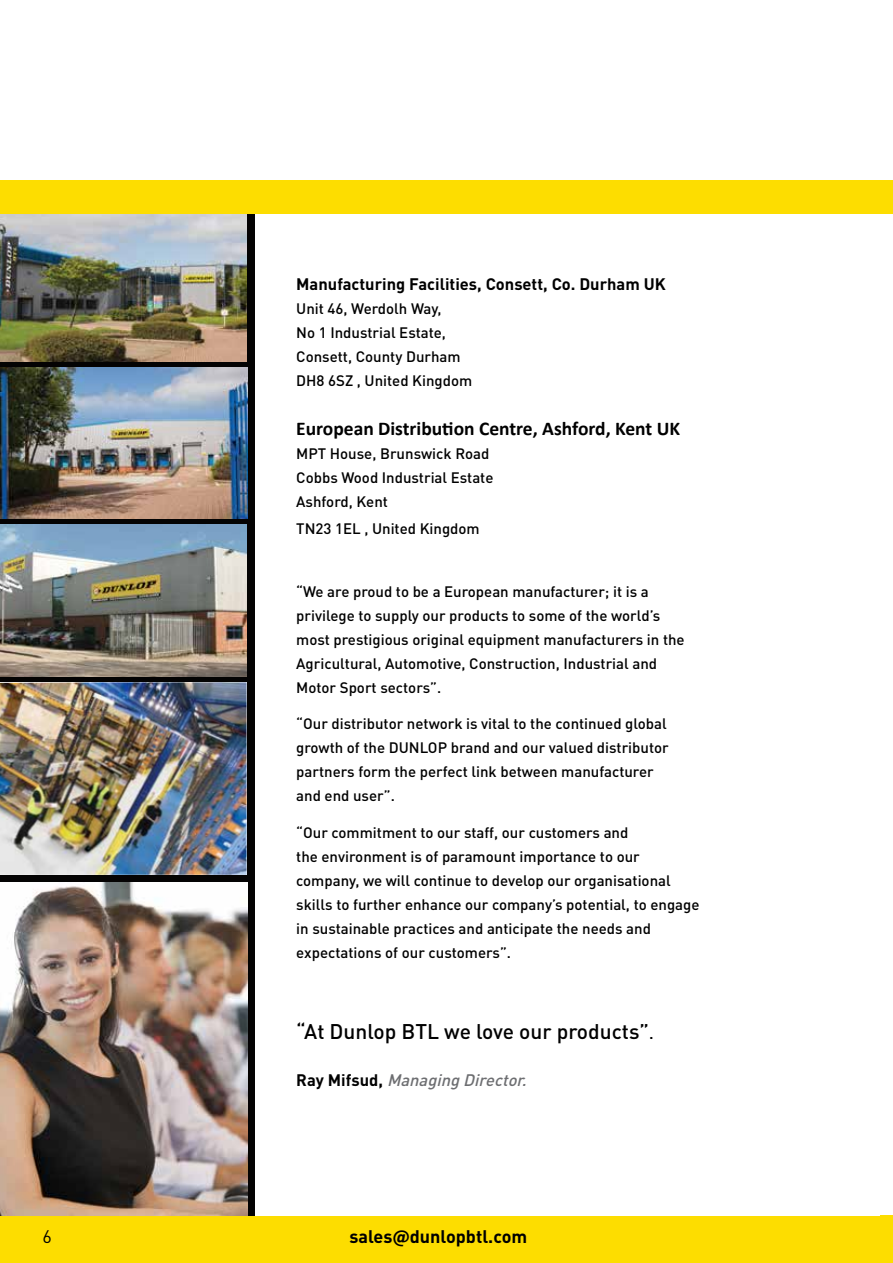
<style>
.page{position:relative;width:893px;height:1263px;background:#fff}
.page>*{position:absolute;margin:0;border:0;box-sizing:border-box;transform-origin:0 0}
.t1{font:500 21px "DINOT";color:#000}
.t2{font:700 19.5px "Calibri";color:#000}
.t3{font:700 18px "DINOT";color:#000}
.t4{font:18px "DINOT";color:#000}
.t5{font:700 16.5px "DINOT";color:#000}
.t6{font:italic 500 16.5px "DINOT";color:#6d6e71}
.t7{font:500 15px/24px "DINOT";color:#000}
.s1{font-size:16.5px}
.s2{font-weight:700;font-style:normal;color:#000}
</style>
<div class="page">
<div style="left:0;top:196px;width:254px;height:1046px;background:#040303"></div>
<img style="left:0;top:882px;width:248px;height:334px">
<div style="left:0;top:1216px;width:893px;height:47px;background:#fddd00"></div>
<img style="left:0;top:214px;width:247px;height:148px">
<img style="left:0;top:368px;width:247px;height:151px">
<img style="left:0;top:525px;width:247px;height:151px">
<div style="left:0;top:180px;width:893px;height:34px;background:#fddd00"></div>
<div style="left:880px;top:1215px;width:13px;height:48px;background:#fddd00"></div>
<img style="left:0;top:682px;width:247px;height:193px">
<p class="t5" style="left:296px;top:273px;width:371px">Manufacturing Facilities, Consett, Co. Durham UK</p>
<p class="t7" style="left:296px;top:296px;width:178px">Unit 46, Werdolh Way,<br>No 1 Industrial Estate,<br>Consett, County Durham<br>DH8 6SZ , United Kingdom</p>
<h2 class="t2" style="left:296px;top:414px;width:385px">European Distribution Centre, Ashford, Kent UK</h2>
<p class="t7" style="left:296px;top:441px;width:199px">MPT House, Brunswick Road<br>Cobbs Wood Industrial Estate<br>Ashford, Kent</p>
<p class="t7" style="left:296px;top:516px;width:185px">TN23 1EL , United Kingdom</p>
<p class="t7" style="left:296px;top:579px;width:390px">“We are proud to be a European manufacturer; it is a privilege to supply our products to some of the world’s most prestigious original equipment manufacturers in the Agricultural, Automotive, Construction, Industrial and Motor Sport sectors”.</p>
<p class="t7" style="left:296px;top:711px;width:374px">“Our distributor network is vital to the continued global growth of the DUNLOP brand and our valued distributor partners form the perfect link between manufacturer and end user”.</p>
<p class="t7" style="left:296px;top:820px;width:405px">“Our commitment to our staff, our customers and<br>the environment is of paramount importance to our company, we will continue to develop our organisational skills to further enhance our company’s potential, to engage in sustainable practices and anticipate the needs and expectations of our customers”.</p>
<h1 class="t1" style="left:296px;top:1017px;width:359px">“At Dunlop BTL we love our products”<span class="s1">.</span></h1>
<p class="t6" style="left:296px;top:1069px;width:237px"><span class="s2">R a y M i f s u d ,</span> Managing Director.</p>
<p class="t4" style="left:43px;top:1224px;width:11px">6</p>
<p class="t3" style="left:349px;top:1224px;width:179px">sales@dunlopbtl.com</p>
</div>
